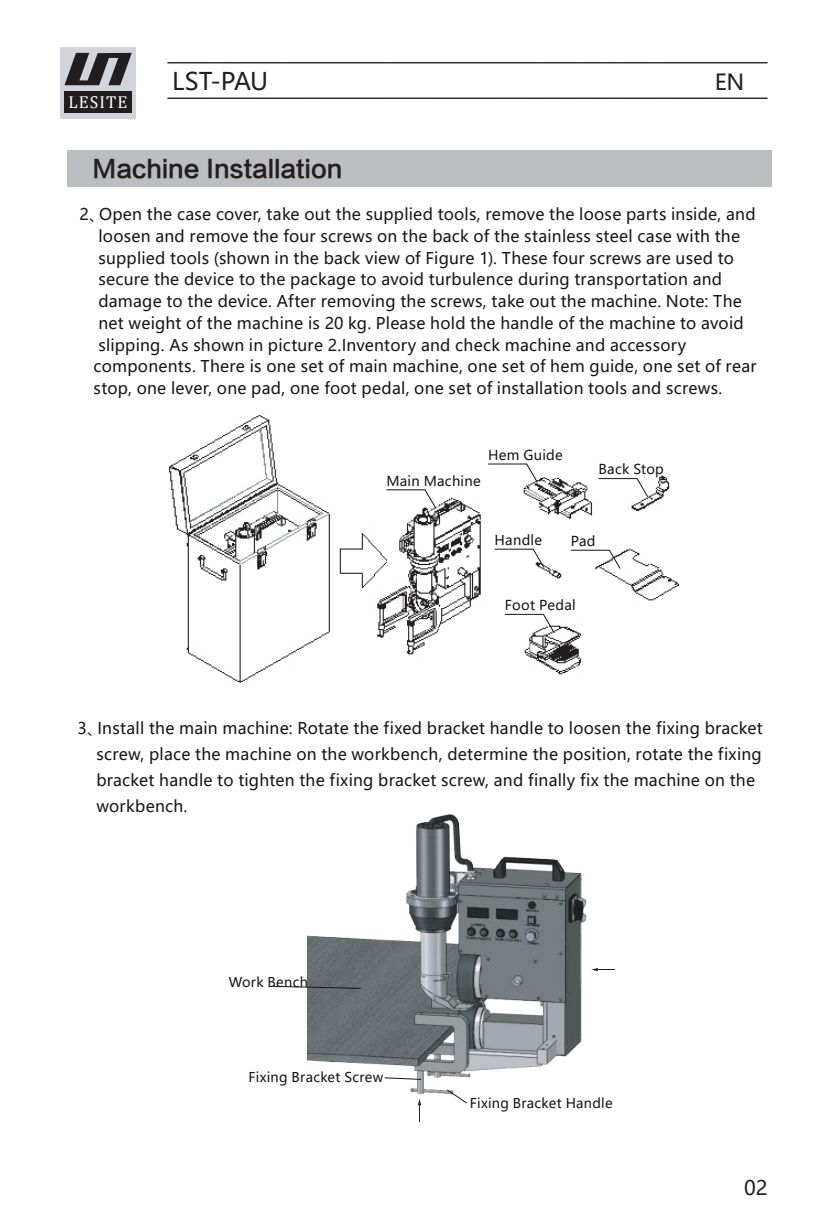
<style>
.page{position:relative;width:828px;height:1225px;background:#fff}
.page>*{position:absolute;margin:0;border:0;box-sizing:border-box;transform-origin:0 0}
.t1{font:24.2px "Microsoft Ya Hei";letter-spacing:-.02em;color:#231f20}
.t2{font:24px "FZLTCHJW GB1 0";letter-spacing:-.01em;color:#231f20}
.t3{font:22px "Microsoft Ya Hei";color:#231f20}
.t4{font:20px "Microsoft Ya Hei";color:#231f20}
.t5{font:17.2px "Cambria Math";letter-spacing:.06em;color:#fff}
.t6{font:16px/21.8px "Microsoft Ya Hei";letter-spacing:.015em;color:#161615}
.t7{font:13.6px "Microsoft Ya Hei";letter-spacing:.02em;color:#161615}
.t8{font:13.4px "Microsoft Ya Hei";letter-spacing:.025em;color:#161615}
</style>
<div class="page">
<img style="left:308px;top:814px;width:279px;height:281px">
<img style="left:168px;top:62px;width:599px;height:37px">
<div style="left:61px;top:47px;width:75px;height:71px;background:#d1d4da"></div>
<svg style="left:64px;top:53px;width:68px;height:32px"></svg>
<div style="left:64px;top:91px;width:68px;height:22px;background:#221e1f"></div>
<div style="left:67px;top:150px;width:705px;height:37px;background:#bcbdc0"></div>
<img style="left:169px;top:415px;width:509px;height:269px">
<svg style="left:386px;top:489px;width:50px;height:20px"></svg>
<svg style="left:494px;top:548px;width:50px;height:20px"></svg>
<svg style="left:570px;top:550px;width:51px;height:19px"></svg>
<svg style="left:504px;top:614px;width:51px;height:19px"></svg>
<svg style="left:487px;top:463px;width:51px;height:20px"></svg>
<svg style="left:598px;top:478px;width:50px;height:19px"></svg>
<svg style="left:384px;top:1076px;width:38px;height:4px"></svg>
<svg style="left:446px;top:1088px;width:22px;height:16px"></svg>
<svg style="left:418px;top:1099px;width:3px;height:23px"></svg>
<svg style="left:591px;top:968px;width:23px;height:3px"></svg>
<svg style="left:273px;top:985px;width:89px;height:4px"></svg>
<p class="t5" style="left:69px;top:92px;width:60px">LESITE</p>
<h1 class="t1" style="left:172px;top:65px;width:97px">LST-PAU</h1>
<h2 class="t2" style="left:93px;top:155px;width:251px">Machine Installation</h2>
<h3 class="t3" style="left:714px;top:67px;width:31px">EN</h3>
<p class="t6" style="left:94px;top:203px;width:664px;text-indent:-14px">2、Open the case cover, take out the supplied tools, remove the loose parts inside, and loosen and remove the four screws on the back of the stainless steel case with the supplied tools (shown in the back view of Figure 1). These four screws are used to secure the device to the package to avoid turbulence during transportation and damage to the device. After removing the screws, take out the machine. Note: The net weight of the machine is 20 kg. Please hold the handle of the machine to avoid slipping. As shown in picture 2.Inventory and check machine and accessory components. There is one set of main machine, one set of hem guide, one set of rear stop, one lever, one pad, one foot pedal, one set of installation tools and screws.</p>
<p class="t7" style="left:386px;top:471px;width:96px">Main Machine</p>
<p class="t7" style="left:488px;top:446px;width:76px">Hem Guide</p>
<p class="t7" style="left:598px;top:460px;width:67px">Back Stop</p>
<p class="t7" style="left:494px;top:531px;width:49px">Handle</p>
<p class="t7" style="left:571px;top:532px;width:26px">Pad</p>
<p class="t7" style="left:505px;top:596px;width:72px">Foot Pedal</p>
<p class="t6" style="left:96px;top:715px;width:668px;line-height:25.8px;text-indent:-19px">3、Install the main machine: Rotate the fixed bracket handle to loosen the fixing bracket screw, place the machine on the workbench, determine the position, rotate the fixing bracket handle to tighten the fixing bracket screw, and finally fix the machine on the workbench.</p>
<p class="t8" style="left:229px;top:973px;width:81px">Work Bench</p>
<p class="t8" style="left:248px;top:1068px;width:136px">Fixing Bracket Screw</p>
<p class="t8" style="left:470px;top:1094px;width:144px">Fixing Bracket Handle</p>
<p class="t4" style="left:744px;top:1174px;width:25px">02</p>
</div>
